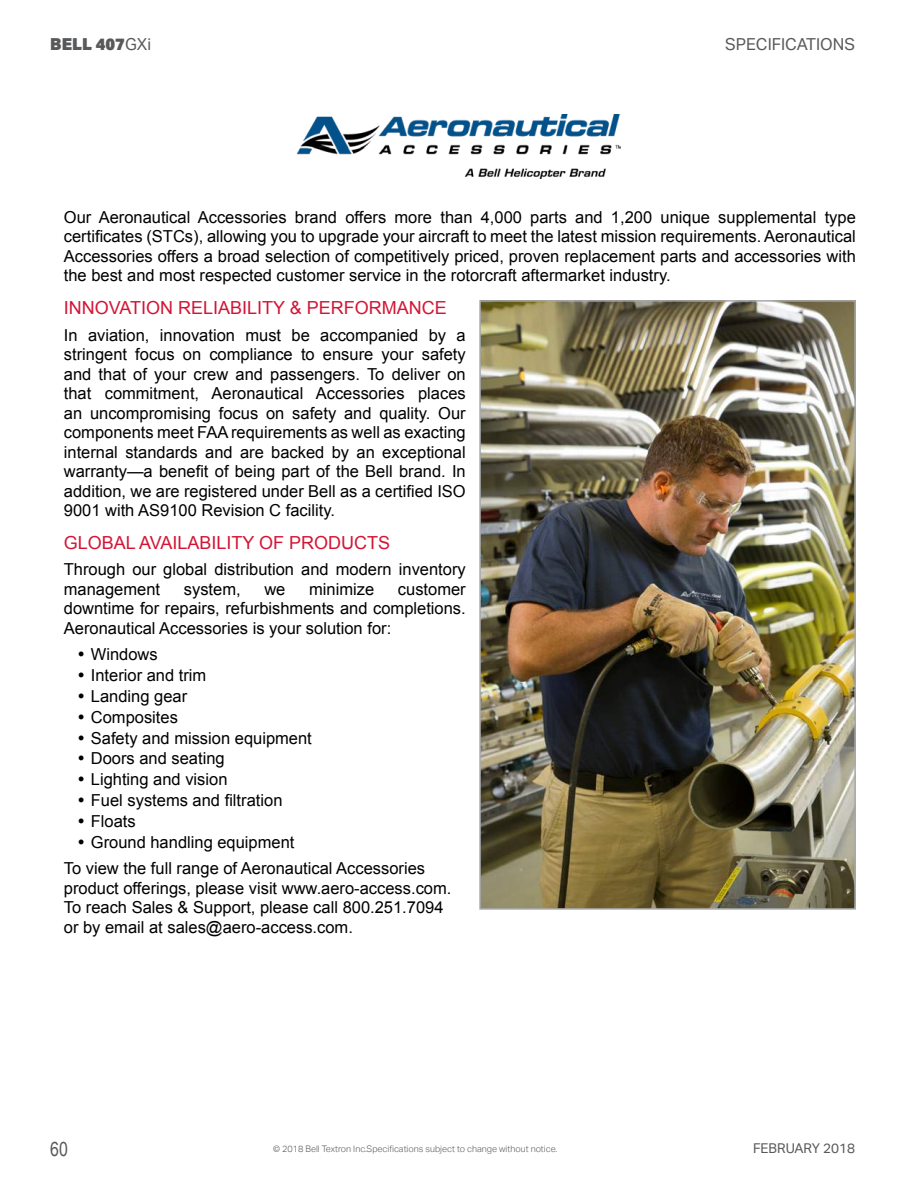
<style>
.page{position:relative;width:918px;height:1188px;background:#fff}
.page>*{position:absolute;margin:0;border:0;box-sizing:border-box;transform-origin:0 0}
.t1{font:19.5px "Arial Narrow";color:#58595b}
.t2{font:18px "Arial";color:#d31535}
.t3{font:16.5px/19.5px "Arial";color:#000;text-align:justify}
.t4{font:16.5px "Aktiv Grotesk";color:#58595b}
.t5{font:900 16.5px "Aktiv Grotesk";color:#58595b}
.t6{font:13.5px "Aktiv Grotesk";color:#58595b}
.t7{font:300 9px "Aktiv Grotesk";color:#58595b}
.s1{font-weight:400}
</style>
<div class="page">
<img style="left:482px;top:303px;width:371px;height:604px">
<div style="left:479px;top:300px;width:377px;height:610px;border:2px solid #a7a9ac"></div>
<img style="left:297px;top:115px;width:324px;height:64px">
<p class="t5" style="left:50px;top:33px;width:102px">BELL 407<span class="s1">GXi</span></p>
<p class="t4" style="left:725px;top:34px;width:131px">SPECIFICATIONS</p>
<p class="t3" style="left:64px;top:208px;width:793px">Our Aeronautical Accessories brand offers more than 4,000 parts and 1,200 unique supplemental type certificates (STCs), allowing you to upgrade your aircraft to meet the latest mission requirements. Aeronautical Accessories offers a broad selection of competitively priced, proven replacement parts and accessories with the best and most respected customer service in the rotorcraft aftermarket industry.</p>
<p class="t2" style="left:64px;top:296px;width:385px">INNOVATION RELIABILITY &amp; PERFORMANCE</p>
<p class="t3" style="left:64px;top:325px;width:403px">In aviation, innovation must be accompanied by a stringent focus on compliance to ensure your safety and that of your crew and passengers. To deliver on that commitment, Aeronautical Accessories places an uncompromising focus on safety and quality. Our components meet FAA requirements as well as exacting internal standards and are backed by an exceptional warranty—a benefit of being part of the Bell brand. In addition, we are registered under Bell as a certified ISO 9001 with AS9100 Revision C facility.</p>
<p class="t2" style="left:64px;top:531px;width:328px">GLOBAL AVAILABILITY OF PRODUCTS</p>
<p class="t3" style="left:64px;top:560px;width:403px">Through our global distribution and modern inventory management</p>
<p class="t3" style="left:184px;top:580px;width:58px">system,</p>
<p class="t3" style="left:264px;top:580px;width:23px">we</p>
<p class="t3" style="left:309px;top:580px;width:67px">minimize</p>
<p class="t3" style="left:64px;top:580px;width:403px;text-indent:334px">customer downtime for repairs, refurbishments and completions.<br>Aeronautical Accessories is your solution for:</p>
<p class="t3" style="left:91px;top:644px;width:223px;line-height:20.9px;text-align:left">Windows<br>Interior and trim<br>Landing gear<br>Composites<br>Safety and mission equipment<br>Doors and seating<br>Lighting and vision<br>Fuel systems and filtration<br>Floats<br>Ground handling equipment</p>
<p class="t3" style="left:64px;top:859px;width:389px;text-align:left">To view the full range of Aeronautical Accessories product offerings, please visit www.aero-access.com.<br>To reach Sales &amp; Support, please call 800.251.7094 or by email at sales@aero-access.com.</p>
<p class="t1" style="left:50px;top:1135px;width:19px">60</p>
<p class="t7" style="left:273px;top:1144px;width:286px">© 2018 Bell Textron Inc.Specifications subject to change without notice.</p>
<p class="t6" style="left:753px;top:1140px;width:103px">FEBRUARY 2018</p>
</div>
